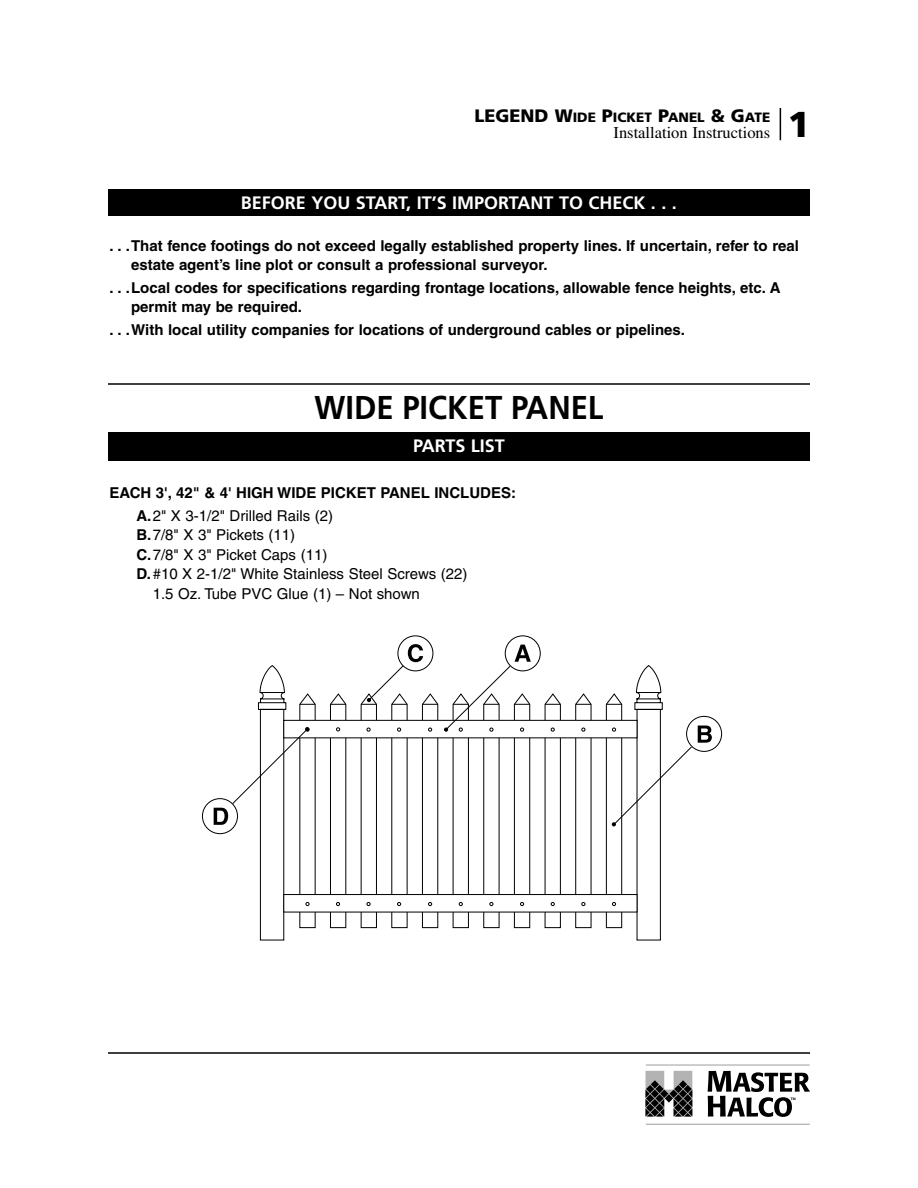
<style>
.page{position:relative;width:918px;height:1188px;background:#fff}
.page>*{position:absolute;margin:0;border:0;box-sizing:border-box;transform-origin:0 0}
.t1{font:900 36px "Frutiger";color:#000}
.t2{font:700 33px "Frutiger";color:#000;scale:.94 1}
.t3{font:700 18px "Frutiger";color:#fff}
.t4{font:16.5px "Times";color:#000}
.t5{font:700 15px/19.5px "Helvetica";color:#000}
.t6{font:15px "Helvetica";color:#000}
.t7{font:900 13.5px "Frutiger";color:#000}
.s1{font-size:18px}
.s2{font-weight:400}
.s3{font-weight:700}
</style>
<div class="page">
<div style="left:108px;top:189px;width:702px;height:27px;background:#000"></div>
<div style="left:108px;top:432px;width:702px;height:28px;background:#000"></div>
<hr style="left:780px;top:108px;width:1px;height:32px;background:#000">
<hr style="left:108px;top:1052px;width:702px;height:2px;background:#000">
<hr style="left:646px;top:1064px;width:164px;height:2px;background:#b3b3b3">
<svg style="left:645px;top:1071px;width:47px;height:46px;background:#6d6d6d"></svg>
<hr style="left:646px;top:1124px;width:164px;height:1px;background:#b3b3b3">
<svg style="left:708px;top:1071px;width:102px;height:46px"></svg>
<hr style="left:108px;top:383px;width:702px;height:2px;background:#000">
<div style="left:283px;top:894px;width:355px;height:19px;background:#fff;border:1px solid #000"></div>
<svg style="left:330px;top:835px;width:17px;height:94px"></svg>
<svg style="left:544px;top:835px;width:18px;height:94px"></svg>
<svg style="left:575px;top:835px;width:17px;height:94px"></svg>
<svg style="left:202px;top:635px;width:521px;height:200px"></svg>
<div style="left:397px;top:635px;width:36px;height:36px;border:1px solid #000;border-radius:50%"></div>
<svg style="left:605px;top:664px;width:107px;height:265px"></svg>
<svg style="left:360px;top:644px;width:171px;height:285px"></svg>
<svg style="left:214px;top:692px;width:103px;height:237px"></svg>
<p class="t7" style="left:475px;top:111px;width:297px"><span class="s1">LEGEND W</span>IDE <span class="s1">P</span>ICKET <span class="s1">P</span>ANEL <span class="s1">&amp; G</span>ATE</p>
<p class="t4" style="left:614px;top:126px;width:158px">Installation Instructions</p>
<h1 class="t1" style="left:788px;top:110px;width:24px">1</h1>
<p class="t3" style="left:241px;top:195px;width:438px">BEFORE YOU START, IT’S IMPORTANT TO CHECK . . .</p>
<p class="t5" style="left:131px;top:237px;width:669px;text-indent:-22px">. . .That fence footings do not exceed legally established property lines. If uncertain, refer to real estate agent’s line plot or consult a professional surveyor.</p>
<p class="t5" style="left:131px;top:279px;width:651px;text-indent:-22px">. . .Local codes for specifications regarding frontage locations, allowable fence heights, etc. A permit may be required.</p>
<p class="t5" style="left:110px;top:321px;width:577px">. . .With local utility companies for locations of underground cables or pipelines.</p>
<h2 class="t2" style="left:315px;top:394px;width:309px">WIDE PICKET PANEL</h2>
<p class="t3" style="left:413px;top:439px;width:93px">PARTS LIST</p>
<p class="t5" style="left:136px;top:483px;width:381px;line-height:22.5px;text-indent:-27px">EACH 3', 42" &amp; 4' HIGH WIDE PICKET PANEL INCLUDES:<br>A.<span class="s2">2" X 3-1/2" Drilled Rails (2)</span></p>
<p class="t6" style="left:136px;top:530px;width:160px"><span class="s3">B.</span>7/8" X 3" Pickets (11)</p>
<p class="t6" style="left:136px;top:549px;width:192px"><span class="s3">C.</span>7/8" X 3" Picket Caps (11)</p>
<p class="t6" style="left:136px;top:569px;width:333px"><span class="s3">D.</span>#10 X 2-1/2" White Stainless Steel Screws (22)</p>
<p class="t6" style="left:153px;top:588px;width:269px">1.5 Oz. Tube PVC Glue (1) – Not shown</p>
</div>
